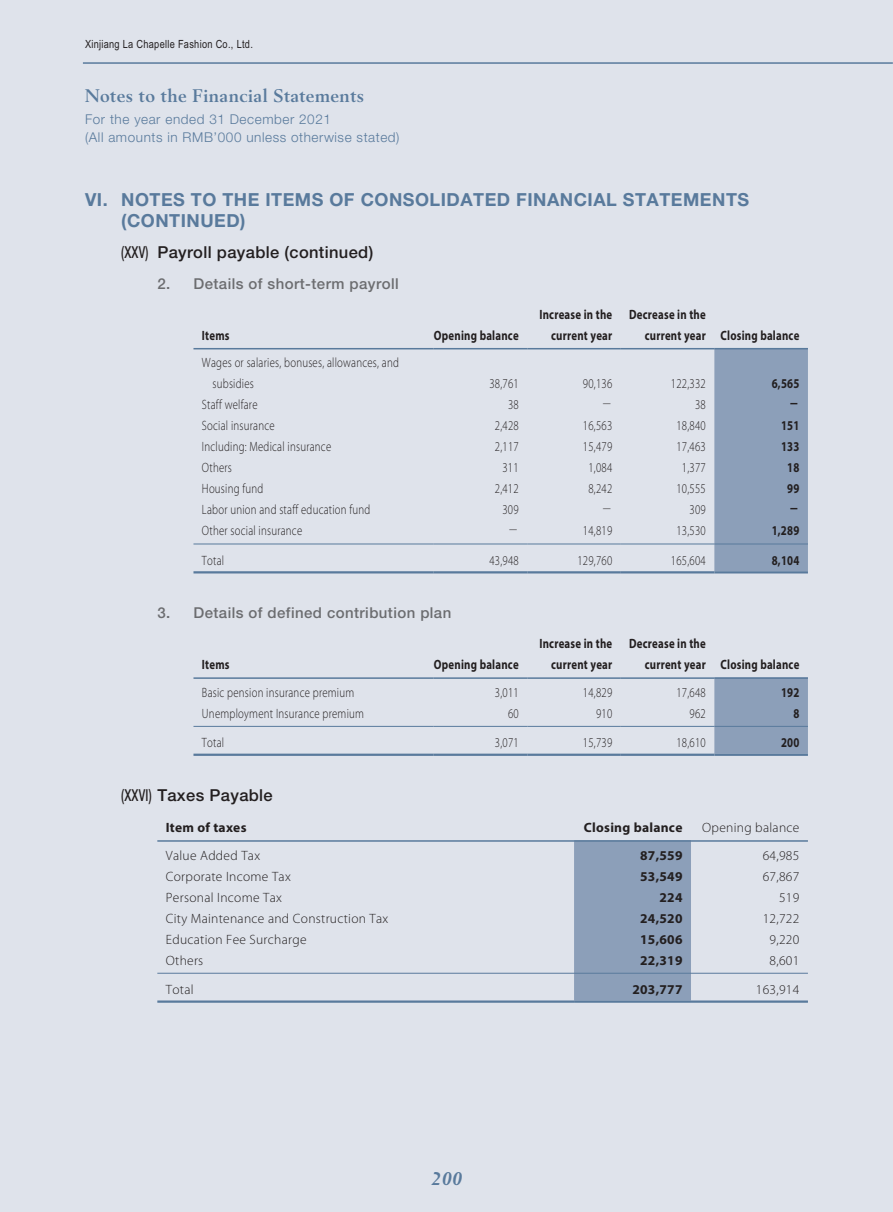
<style>
.page{position:relative;width:893px;height:1212px;background:#dfe3eb}
.page>*{position:absolute;margin:0;border:0;box-sizing:border-box;transform-origin:0 0}
.t1{font:700 18px/21px "Helvetica Neue LT Std";letter-spacing:.03em;color:#597a9c}
.t2{font:700 18px "Berling LT Std";letter-spacing:.025em;color:#597a9c}
.t3{font:italic 700 18px "Berling LT Std";color:#597a9c}
.t4{font:500 16.5px "Helvetica Neue LT Std";letter-spacing:.02em;color:#231f20;scale:.65 1}
.t5{font:500 15px "Helvetica Neue LT Std";letter-spacing:.03em;color:#6c6d70}
.t6{font:300 13.5px/21px "Myriad Pro";letter-spacing:.02em;color:#231f20;scale:.8 1}
.t7{font:700 13.5px/21px "Myriad Pro";letter-spacing:.02em;color:#231f20;text-align:right;scale:.8 1}
.t8{font:300 13.5px "Myriad Pro";letter-spacing:.02em;color:#231f20}
.t9{font:300 13.5px/18px "Helvetica Neue LT Std";letter-spacing:.04em;color:#597a9c}
.t10{font:700 13.5px "Myriad Pro";letter-spacing:.02em;color:#231f20}
.t11{font:300 13.5px "M Hei HK";color:#231f20;scale:.8 1}
.t12{font:800 13.5px "C Hei 2 HK";color:#231f20;scale:.8 1}
.t13{font:11.25px "Arial Narrow MT Std";letter-spacing:.025em;color:#231f20}
</style>
<div class="page">
<hr style="left:83px;top:62px;width:810px;height:2px;background:#597a9c">
<div style="left:714px;top:349px;width:94px;height:222px;background:#8c9fb9"></div>
<hr style="left:193px;top:348px;width:241px;height:1px;background:#597a9c">
<hr style="left:434px;top:348px;width:93px;height:1px;background:#597a9c">
<hr style="left:527px;top:348px;width:94px;height:1px;background:#597a9c">
<hr style="left:621px;top:348px;width:93px;height:1px;background:#597a9c">
<hr style="left:714px;top:348px;width:94px;height:1px;background:#597a9c">
<hr style="left:193px;top:544px;width:241px;height:1px;background:#597a9c">
<hr style="left:434px;top:544px;width:93px;height:1px;background:#597a9c">
<hr style="left:527px;top:544px;width:94px;height:1px;background:#597a9c">
<hr style="left:621px;top:544px;width:93px;height:1px;background:#597a9c">
<hr style="left:714px;top:544px;width:94px;height:1px;background:#597a9c">
<hr style="left:193px;top:571px;width:241px;height:2px;background:#597a9c">
<hr style="left:434px;top:571px;width:93px;height:2px;background:#597a9c">
<hr style="left:527px;top:571px;width:94px;height:2px;background:#597a9c">
<hr style="left:621px;top:571px;width:93px;height:2px;background:#597a9c">
<hr style="left:714px;top:571px;width:94px;height:2px;background:#597a9c">
<div style="left:714px;top:679px;width:94px;height:75px;background:#8c9fb9"></div>
<hr style="left:193px;top:677px;width:241px;height:2px;background:#597a9c">
<hr style="left:434px;top:677px;width:93px;height:2px;background:#597a9c">
<hr style="left:527px;top:677px;width:94px;height:2px;background:#597a9c">
<hr style="left:621px;top:677px;width:93px;height:2px;background:#597a9c">
<hr style="left:714px;top:677px;width:94px;height:2px;background:#597a9c">
<hr style="left:193px;top:726px;width:241px;height:1px;background:#597a9c">
<hr style="left:434px;top:726px;width:93px;height:1px;background:#597a9c">
<hr style="left:527px;top:726px;width:94px;height:1px;background:#597a9c">
<hr style="left:621px;top:726px;width:93px;height:1px;background:#597a9c">
<hr style="left:714px;top:726px;width:94px;height:1px;background:#597a9c">
<hr style="left:193px;top:754px;width:241px;height:2px;background:#597a9c">
<hr style="left:434px;top:754px;width:93px;height:2px;background:#597a9c">
<hr style="left:527px;top:754px;width:94px;height:2px;background:#597a9c">
<hr style="left:621px;top:754px;width:93px;height:2px;background:#597a9c">
<hr style="left:714px;top:754px;width:94px;height:2px;background:#597a9c">
<div style="left:574px;top:842px;width:117px;height:158px;background:#8c9fb9"></div>
<hr style="left:157px;top:840px;width:417px;height:2px;background:#597a9c">
<hr style="left:574px;top:840px;width:117px;height:2px;background:#597a9c">
<hr style="left:691px;top:840px;width:117px;height:2px;background:#597a9c">
<hr style="left:157px;top:973px;width:417px;height:1px;background:#597a9c">
<hr style="left:574px;top:973px;width:117px;height:1px;background:#597a9c">
<hr style="left:691px;top:973px;width:117px;height:1px;background:#597a9c">
<hr style="left:157px;top:1000px;width:417px;height:3px;background:#597a9c">
<hr style="left:574px;top:1000px;width:117px;height:3px;background:#597a9c">
<hr style="left:691px;top:1000px;width:117px;height:3px;background:#597a9c">
<p class="t13" style="left:85px;top:37px;width:169px">Xinjiang La Chapelle Fashion Co., Ltd.</p>
<h1 class="t2" style="left:85px;top:85px;width:281px">Notes to the Financial Statements</h1>
<p class="t9" style="left:85px;top:110px;width:316px">For the year ended 31 December 2021<br>(All amounts in RMB’000 unless otherwise stated)</p>
<h1 class="t1" style="left:121px;top:189px;width:629px;text-indent:-36px">VI. NOTES TO THE ITEMS OF CONSOLIDATED FINANCIAL STATEMENTS (CONTINUED)</h1>
<p class="t4" style="left:121px;top:242px;width:389px">(XXV) Payroll payable (continued)</p>
<p class="t5" style="left:157px;top:275px;width:243px">2. Details of short-term payroll</p>
<p class="t7" style="left:202px;top:324px;width:36px">Items</p>
<p class="t7" style="left:434px;top:324px;width:107px">Opening balance</p>
<p class="t7" style="left:539px;top:303px;width:93px">Increase in the current year</p>
<p class="t7" style="left:645px;top:303px;width:195px;text-align:left;text-indent:-16px">Decrease in the<br>current year Closing balance</p>
<p class="t6" style="left:213px;top:352px;width:234px;text-indent:-11px">Wages or salaries, bonuses, allowances, and subsidies</p>
<p class="t6" style="left:489px;top:373px;width:38px">38,761</p>
<p class="t6" style="left:583px;top:373px;width:38px">90,136</p>
<p class="t6" style="left:671px;top:373px;width:45px">122,332</p>
<p class="t7" style="left:772px;top:373px;width:36px">6,565</p>
<p class="t6" style="left:202px;top:394px;width:71px">Staff welfare</p>
<p class="t6" style="left:508px;top:394px;width:15px">38</p>
<p class="t11" style="left:601px;top:395px;width:15px">－</p>
<p class="t6" style="left:695px;top:394px;width:15px">38</p>
<p class="t12" style="left:789px;top:395px;width:15px">－</p>
<p class="t6" style="left:202px;top:415px;width:92px">Social insurance</p>
<p class="t6" style="left:495px;top:415px;width:31px">2,428</p>
<p class="t6" style="left:583px;top:415px;width:38px">16,563</p>
<p class="t6" style="left:676px;top:415px;width:38px">18,840</p>
<p class="t7" style="left:781px;top:415px;width:25px">151</p>
<p class="t6" style="left:202px;top:436px;width:163px">Including: Medical insurance</p>
<p class="t6" style="left:495px;top:436px;width:31px">2,117</p>
<p class="t6" style="left:583px;top:436px;width:38px">15,479</p>
<p class="t6" style="left:676px;top:436px;width:38px">17,463</p>
<p class="t7" style="left:781px;top:436px;width:25px">133</p>
<p class="t6" style="left:202px;top:457px;width:39px">Others</p>
<p class="t6" style="left:502px;top:457px;width:22px">311</p>
<p class="t6" style="left:588px;top:457px;width:31px">1,084</p>
<p class="t6" style="left:682px;top:457px;width:31px">1,377</p>
<p class="t7" style="left:787px;top:457px;width:17px">18</p>
<p class="t6" style="left:202px;top:478px;width:78px">Housing fund</p>
<p class="t6" style="left:495px;top:478px;width:31px">2,412</p>
<p class="t6" style="left:588px;top:478px;width:31px">8,242</p>
<p class="t6" style="left:676px;top:478px;width:38px">10,555</p>
<p class="t7" style="left:787px;top:478px;width:17px">99</p>
<p class="t6" style="left:202px;top:499px;width:212px">Labor union and staff education fund</p>
<p class="t6" style="left:502px;top:499px;width:22px">309</p>
<p class="t11" style="left:601px;top:500px;width:15px">－</p>
<p class="t6" style="left:690px;top:499px;width:22px">309</p>
<p class="t12" style="left:789px;top:500px;width:15px">－</p>
<p class="t6" style="left:202px;top:520px;width:127px">Other social insurance</p>
<p class="t11" style="left:508px;top:521px;width:15px">－</p>
<p class="t6" style="left:583px;top:520px;width:38px">14,819</p>
<p class="t6" style="left:676px;top:520px;width:38px">13,530</p>
<p class="t7" style="left:772px;top:520px;width:36px">1,289</p>
<p class="t6" style="left:202px;top:550px;width:29px">Total</p>
<p class="t6" style="left:489px;top:550px;width:38px">43,948</p>
<p class="t6" style="left:577px;top:550px;width:45px">129,760</p>
<p class="t6" style="left:671px;top:550px;width:45px">165,604</p>
<p class="t7" style="left:772px;top:549px;width:36px">8,104</p>
<p class="t5" style="left:157px;top:604px;width:295px">3. Details of defined contribution plan</p>
<p class="t7" style="left:202px;top:653px;width:36px">Items</p>
<p class="t7" style="left:434px;top:653px;width:107px">Opening balance</p>
<p class="t7" style="left:539px;top:632px;width:93px">Increase in the current year</p>
<p class="t7" style="left:645px;top:632px;width:195px;text-align:left;text-indent:-16px">Decrease in the<br>current year Closing balance</p>
<p class="t6" style="left:202px;top:681px;width:192px">Basic pension insurance premium</p>
<p class="t6" style="left:495px;top:681px;width:31px">3,011</p>
<p class="t6" style="left:583px;top:681px;width:38px">14,829</p>
<p class="t6" style="left:676px;top:681px;width:38px">17,648</p>
<p class="t7" style="left:781px;top:681px;width:25px">192</p>
<p class="t6" style="left:202px;top:702px;width:204px">Unemployment Insurance premium</p>
<p class="t6" style="left:508px;top:702px;width:15px">60</p>
<p class="t6" style="left:596px;top:702px;width:22px">910</p>
<p class="t6" style="left:690px;top:702px;width:22px">962</p>
<p class="t7" style="left:793px;top:702px;width:9px">8</p>
<p class="t6" style="left:202px;top:732px;width:29px">Total</p>
<p class="t6" style="left:495px;top:732px;width:31px">3,071</p>
<p class="t6" style="left:583px;top:732px;width:38px">15,739</p>
<p class="t6" style="left:676px;top:732px;width:38px">18,610</p>
<p class="t7" style="left:781px;top:732px;width:25px">200</p>
<p class="t4" style="left:121px;top:785px;width:235px">(XXVI) Taxes Payable</p>
<p class="t10" style="left:166px;top:818px;width:82px">Item of taxes</p>
<p class="t10" style="left:584px;top:818px;width:100px">Closing balance</p>
<p class="t8" style="left:702px;top:819px;width:99px">Opening balance</p>
<p class="t8" style="left:166px;top:847px;width:96px">Value Added Tax</p>
<p class="t10" style="left:640px;top:846px;width:44px">87,559</p>
<p class="t8" style="left:763px;top:847px;width:38px">64,985</p>
<p class="t8" style="left:166px;top:868px;width:126px">Corporate Income Tax</p>
<p class="t10" style="left:640px;top:867px;width:44px">53,549</p>
<p class="t8" style="left:763px;top:868px;width:38px">67,867</p>
<p class="t8" style="left:166px;top:889px;width:118px">Personal Income Tax</p>
<p class="t10" style="left:659px;top:888px;width:25px">224</p>
<p class="t8" style="left:779px;top:889px;width:22px">519</p>
<p class="t8" style="left:166px;top:910px;width:224px">City Maintenance and Construction Tax</p>
<p class="t10" style="left:640px;top:909px;width:44px">24,520</p>
<p class="t8" style="left:763px;top:910px;width:38px">12,722</p>
<p class="t8" style="left:166px;top:931px;width:142px">Education Fee Surcharge</p>
<p class="t10" style="left:640px;top:930px;width:44px">15,606</p>
<p class="t8" style="left:769px;top:931px;width:31px">9,220</p>
<p class="t8" style="left:166px;top:952px;width:39px">Others</p>
<p class="t10" style="left:640px;top:951px;width:44px">22,319</p>
<p class="t8" style="left:769px;top:952px;width:31px">8,601</p>
<p class="t8" style="left:166px;top:982px;width:29px">Total</p>
<p class="t10" style="left:632px;top:981px;width:52px">203,777</p>
<p class="t8" style="left:756px;top:982px;width:45px">163,914</p>
<h1 class="t3" style="left:431px;top:1168px;width:32px">200</h1>
</div>
